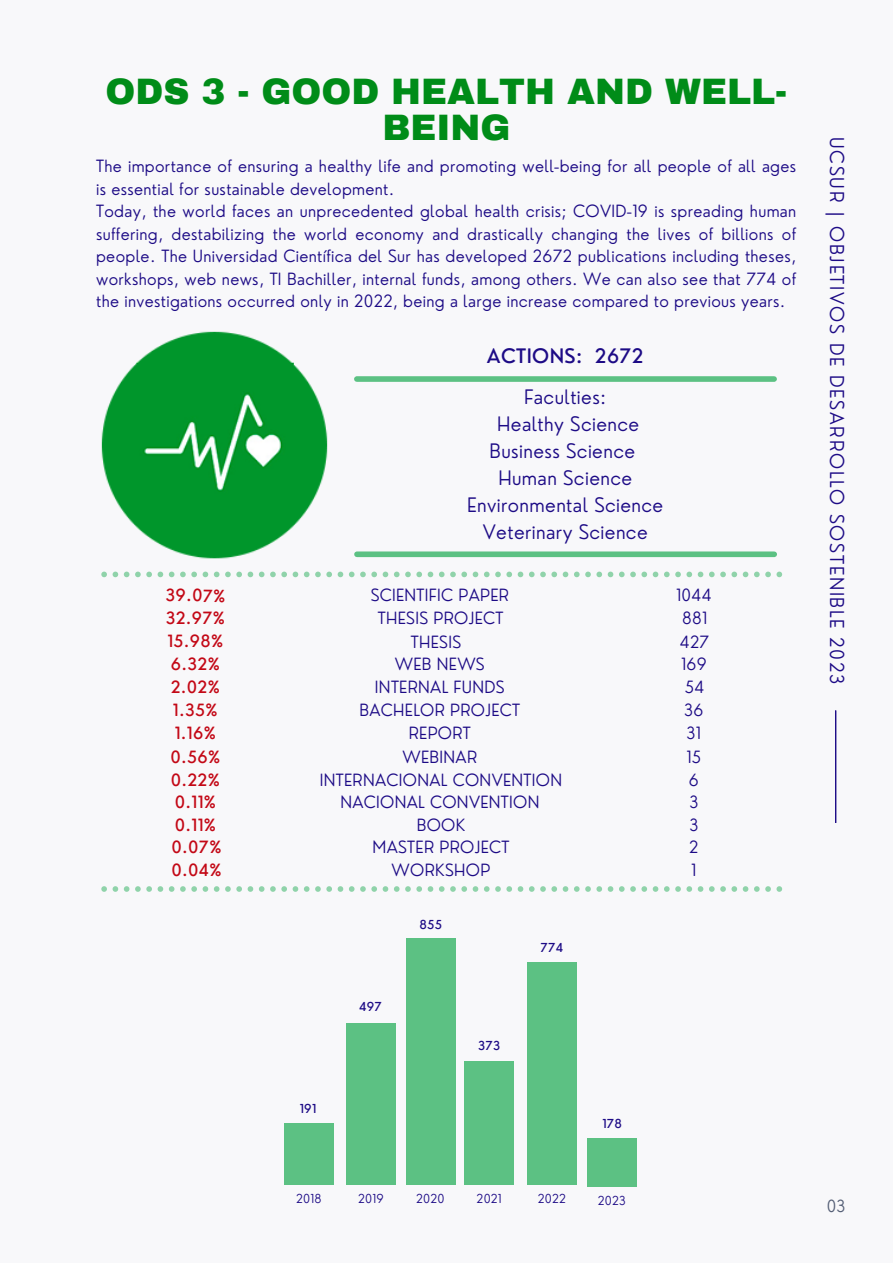
<style>
.page{position:relative;width:893px;height:1264px;background:#fff}
.page>*{position:absolute;margin:0;border:0;box-sizing:border-box;transform-origin:0 0}
.t1{font:900 36px/36px "Archivo";color:#008c18;text-align:center}
.t2{font:300 19.5px "Nourd";letter-spacing:.02em;color:#1d0b86}
.t3{font:500 19.5px "Nourd";letter-spacing:.02em;color:#1d0b86}
.t4{font:300 18.75px "Nourd";letter-spacing:.09em;color:#1d0b86}
.t5{font:300 16.5px/22.5px "Nourd";letter-spacing:.02em;color:#1d0b86}
.t6{font:500 16.5px "Nourd";letter-spacing:.02em;color:#c30816}
.t7{font:300 16.35px "Nourd";color:#545e75}
.t8{font:300 12.15px "Nourd";letter-spacing:.02em;color:#1d0b86}
.t9{font:500 12.15px "Nourd";letter-spacing:.02em;color:#1d0b86}
</style>
<div class="page">
<div style="left:0;top:0;width:892px;height:1262px;background:#f8f8fa"></div>
<div style="left:357px;top:376px;width:417px;height:6px;background:#5cc183"></div>
<div style="left:357px;top:551px;width:417px;height:6px;background:#5cc183"></div>
<img style="left:101px;top:331px;width:227px;height:228px">
<div style="left:464px;top:1061px;width:50px;height:123px;background:#5cc183"></div>
<div style="left:405px;top:938px;width:50px;height:246px;background:#5cc183"></div>
<div style="left:345px;top:1023px;width:50px;height:161px;background:#5cc183"></div>
<div style="left:283px;top:1123px;width:50px;height:61px;background:#5cc183"></div>
<svg style="left:101px;top:571px;width:681px;height:6px"></svg>
<svg style="left:101px;top:886px;width:681px;height:5px"></svg>
<div style="left:527px;top:962px;width:50px;height:222px;background:#5cc183"></div>
<div style="left:587px;top:1137px;width:49px;height:49px;background:#5cc183"></div>
<hr style="left:835px;top:710px;width:1px;height:113px;background:#1d0b86">
<p class="t1" style="left:105px;top:74px;width:683px">ODS 3 - GOOD HEALTH AND WELL-<br>BEING</p>
<p class="t5" style="left:96px;top:155px;width:701px">The importance of ensuring a healthy life and promoting well-being for all people of all ages is essential for sustainable development.</p>
<p class="t5" style="left:96px;top:200px;width:701px;text-align:justify">Today, the world faces an unprecedented global health crisis; COVID-19 is spreading human suffering, destabilizing the world economy and drastically changing the lives of billions of people. The Universidad Científica del Sur has developed 2672 publications including theses, workshops, web news, TI Bachiller, internal funds, among others. We can also see that 774 of the investigations occurred only in 2022, being a large increase compared to previous years.</p>
<p class="t3" style="left:487px;top:343px;width:158px">ACTIONS: 2672</p>
<p class="t6" style="left:166px;top:584px;width:61px;rotate:1deg">39.07%</p>
<p class="t6" style="left:166px;top:608px;width:61px">32.97%</p>
<p class="t6" style="left:167px;top:630px;width:57px">15.98%</p>
<p class="t6" style="left:171px;top:654px;width:50px">6.32%</p>
<p class="t2" style="left:524px;top:384px;width:84px">Faculties:</p>
<p class="t2" style="left:497px;top:411px;width:143px">Healthy Science</p>
<p class="t2" style="left:489px;top:438px;width:147px">Business Science</p>
<p class="t2" style="left:498px;top:465px;width:135px">Human Science</p>
<p class="t2" style="left:467px;top:492px;width:197px">Environmental Science</p>
<p class="t2" style="left:482px;top:519px;width:166px">Veterinary Science</p>
<p class="t5" style="left:370px;top:584px;width:140px">SCIENTIFIC PAPER</p>
<p class="t5" style="left:378px;top:606px;width:127px">THESIS PROJECT</p>
<p class="t5" style="left:411px;top:630px;width:52px">THESIS</p>
<p class="t5" style="left:395px;top:653px;width:91px">WEB NEWS</p>
<p class="t5" style="left:676px;top:584px;width:37px">1044</p>
<p class="t5" style="left:682px;top:606px;width:27px">881</p>
<p class="t5" style="left:679px;top:630px;width:31px">427</p>
<p class="t5" style="left:681px;top:653px;width:27px">169</p>
<p class="t6" style="left:171px;top:676px;width:51px">2.02%</p>
<p class="t5" style="left:375px;top:675px;width:131px">INTERNAL FUNDS</p>
<p class="t5" style="left:684px;top:675px;width:21px">54</p>
<p class="t6" style="left:173px;top:699px;width:46px">1.35%</p>
<p class="t5" style="left:359px;top:698px;width:162px">BACHELOR PROJECT</p>
<p class="t5" style="left:684px;top:698px;width:21px">36</p>
<p class="t6" style="left:175px;top:722px;width:43px">1.16%</p>
<p class="t5" style="left:409px;top:721px;width:64px">REPORT</p>
<p class="t5" style="left:686px;top:721px;width:16px">31</p>
<p class="t6" style="left:170px;top:746px;width:51px">0.56%</p>
<p class="t5" style="left:402px;top:745px;width:76px">WEBINAR</p>
<p class="t5" style="left:686px;top:745px;width:16px">15</p>
<p class="t5" style="left:320px;top:768px;width:244px">INTERNACIONAL CONVENTION</p>
<p class="t6" style="left:171px;top:769px;width:51px">0.22%</p>
<p class="t5" style="left:688px;top:768px;width:11px">6</p>
<p class="t6" style="left:175px;top:791px;width:43px">0.11%</p>
<p class="t5" style="left:340px;top:790px;width:200px">NACIONAL CONVENTION</p>
<p class="t5" style="left:689px;top:790px;width:11px">3</p>
<p class="t6" style="left:175px;top:814px;width:43px">0.11%</p>
<p class="t5" style="left:689px;top:813px;width:11px">3</p>
<p class="t5" style="left:416px;top:813px;width:50px">BOOK</p>
<p class="t6" style="left:171px;top:836px;width:51px">0.07%</p>
<p class="t5" style="left:372px;top:835px;width:138px">MASTER PROJECT</p>
<p class="t5" style="left:689px;top:835px;width:11px">2</p>
<p class="t6" style="left:171px;top:859px;width:52px">0.04%</p>
<p class="t5" style="left:391px;top:858px;width:100px">WORKSHOP</p>
<p class="t5" style="left:691px;top:858px;width:7px">1</p>
<p class="t9" style="left:300px;top:1100px;width:18px">191</p>
<p class="t9" style="left:359px;top:999px;width:24px">497</p>
<p class="t9" style="left:419px;top:916px;width:24px">855</p>
<p class="t9" style="left:478px;top:1038px;width:24px">373</p>
<p class="t8" style="left:296px;top:1190px;width:27px">2018</p>
<p class="t8" style="left:358px;top:1190px;width:27px">2019</p>
<p class="t8" style="left:416px;top:1190px;width:30px">2020</p>
<p class="t8" style="left:476px;top:1190px;width:27px">2021</p>
<p class="t9" style="left:540px;top:939px;width:24px">774</p>
<p class="t8" style="left:538px;top:1190px;width:30px">2022</p>
<p class="t9" style="left:602px;top:1115px;width:21px">178</p>
<p class="t8" style="left:597px;top:1192px;width:29px">2023</p>
<p class="t4" style="left:848px;top:137px;width:549px;rotate:90deg">UCSUR | OBJETIVOS DE DESARROLLO SOSTENIBLE 2023</p>
<p class="t7" style="left:826px;top:1195px;width:20px">03</p>
</div>
